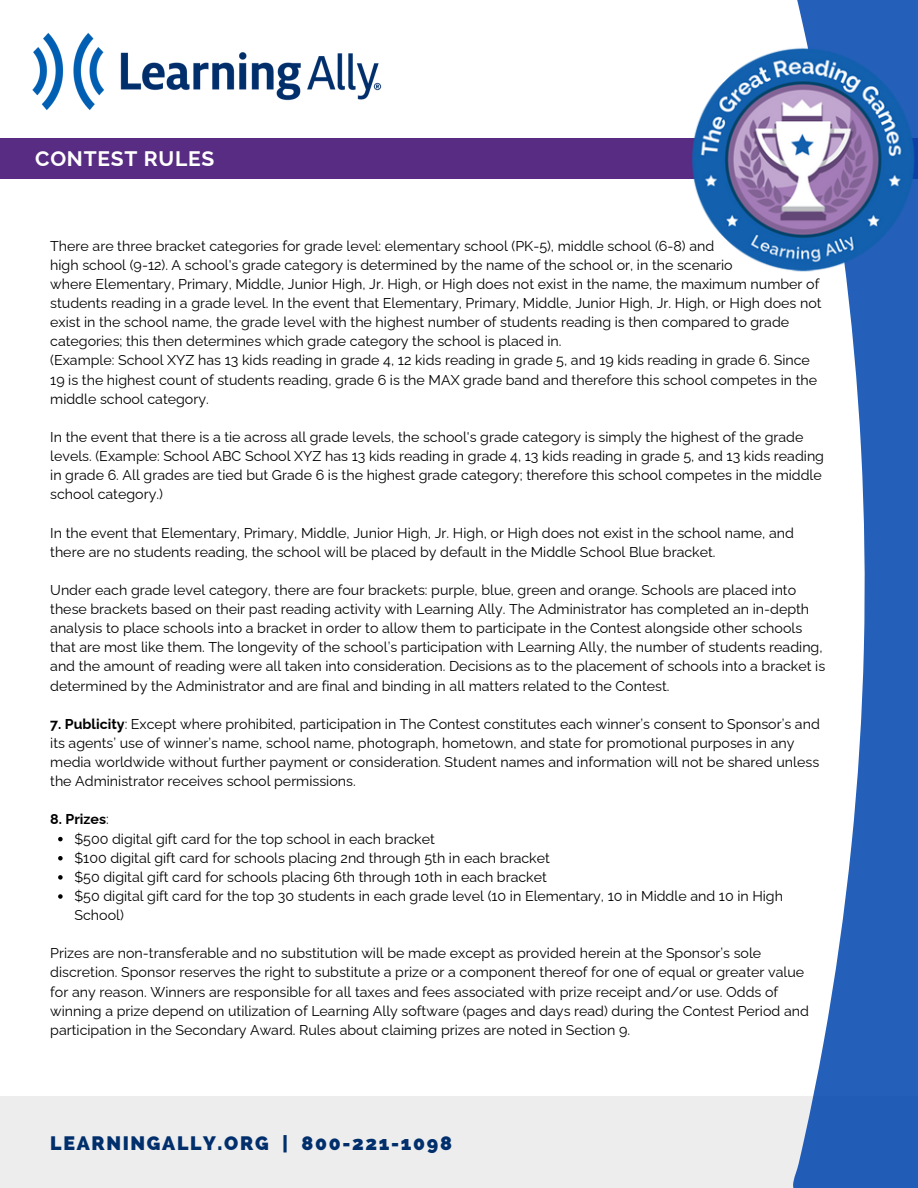
<style>
.page{position:relative;width:918px;height:1188px;background:#fff}
.page>*{position:absolute;margin:0;border:0;box-sizing:border-box;transform-origin:0 0}
.t1{font:700 21px "Raleway";letter-spacing:.035em;color:#fff}
.t2{font:800 19.5px "Raleway";letter-spacing:.085em;color:#002f6c}
.t3{font:14.25px/19.2px "Raleway";color:#000}
.t4{font:700 14.25px "Raleway";color:#000}
.s1{font-weight:700}
.s2{font-weight:400}
</style>
<div class="page">
<div style="left:0;top:1096px;width:918px;height:92px;background:#ededee"></div>
<div style="left:0;top:138px;width:918px;height:41px;background:#582c83"></div>
<svg style="left:58px;top:837px;width:5px;height:4px"></svg>
<svg style="left:58px;top:856px;width:5px;height:4px"></svg>
<svg style="left:58px;top:875px;width:5px;height:5px"></svg>
<svg style="left:58px;top:894px;width:5px;height:5px"></svg>
<img style="left:33px;top:32px;width:348px;height:78px">
<svg style="left:793px;top:0;width:125px;height:1188px;fill:#2460b9"></svg>
<img style="left:692px;top:45px;width:226px;height:228px">
<p class="t1" style="left:35px;top:146px;width:181px">CONTEST RULES</p>
<p class="t3" style="left:50px;top:236px;width:666px">There are three bracket categories for grade level: elementary school (PK-5), middle school (6-8) and</p>
<p class="t3" style="left:50px;top:255px;width:684px">high school (9-12). A school's grade category is determined by the name of the school or, in the scenario</p>
<p class="t3" style="left:50px;top:274px;width:771px">where Elementary, Primary, Middle, Junior High, Jr. High, or High does not exist in the name, the maximum number of</p>
<h1 class="t3" style="left:50px;top:293px;width:773px">students reading in a grade level. In the event that Elementary, Primary, Middle, Junior High, Jr. High, or High does not exist in the school name, the grade level with the highest number of students reading is then compared to grade categories; this then determines which grade category the school is placed in.</h1>
<p class="t3" style="left:50px;top:351px;width:769px">(Example: School XYZ has 13 kids reading in grade 4, 12 kids reading in grade 5, and 19 kids reading in grade 6. Since<br>19 is the highest count of students reading, grade 6 is the MAX grade band and therefore this school competes in the middle school category.</p>
<p class="t3" style="left:50px;top:427px;width:775px">In the event that there is a tie across all grade levels, the school's grade category is simply the highest of the grade levels. (Example: School ABC School XYZ has 13 kids reading in grade 4, 13 kids reading in grade 5, and 13 kids reading in grade 6. All grades are tied but Grade 6 is the highest grade category; therefore this school competes in the middle school category.)</p>
<p class="t3" style="left:50px;top:523px;width:745px">In the event that Elementary, Primary, Middle, Junior High, Jr. High, or High does not exist in the school name, and there are no students reading, the school will be placed by default in the Middle School Blue bracket.</p>
<p class="t3" style="left:50px;top:580px;width:776px">Under each grade level category, there are four brackets: purple, blue, green and orange. Schools are placed into these brackets based on their past reading activity with Learning Ally. The Administrator has completed an in-depth analysis to place schools into a bracket in order to allow them to participate in the Contest alongside other schools that are most like them. The longevity of the school’s participation with Learning Ally, the number of students reading, and the amount of reading were all taken into consideration. Decisions as to the placement of schools into a bracket is determined by the Administrator and are final and binding in all matters related to the Contest.</p>
<p class="t3" style="left:50px;top:714px;width:771px"><span class="s1">7. Publicity</span>: Except where prohibited, participation in The Contest constitutes each winner’s consent to Sponsor’s and its agents’ use of winner’s name, school name, photograph, hometown, and state for promotional purposes in any media worldwide without further payment or consideration. Student names and information will not be shared unless the Administrator receives school permissions.</p>
<p class="t4" style="left:50px;top:811px;width:60px">8. Prizes<span class="s2">:</span></p>
<p class="t3" style="left:74px;top:829px;width:362px">$500 digital gift card for the top school in each bracket</p>
<p class="t3" style="left:74px;top:848px;width:477px">$100 digital gift card for schools placing 2nd through 5th in each bracket</p>
<p class="t3" style="left:74px;top:867px;width:474px">$50 digital gift card for schools placing 6th through 10th in each bracket</p>
<p class="t3" style="left:74px;top:886px;width:710px">$50 digital gift card for the top 30 students in each grade level (10 in Elementary, 10 in Middle and 10 in High<br>School)</p>
<p class="t3" style="left:50px;top:944px;width:760px">Prizes are non-transferable and no substitution will be made except as provided herein at the Sponsor’s sole discretion. Sponsor reserves the right to substitute a prize or a component thereof for one of equal or greater value for any reason. Winners are responsible for all taxes and fees associated with prize receipt and/or use. Odds of winning a prize depend on utilization of Learning Ally software (pages and days read) during the Contest Period and participation in the Secondary Award. Rules about claiming prizes are noted in Section 9.</p>
<p class="t2" style="left:50px;top:1132px;width:403px">LEARNINGALLY.ORG | 800-221-1098</p>
</div>
